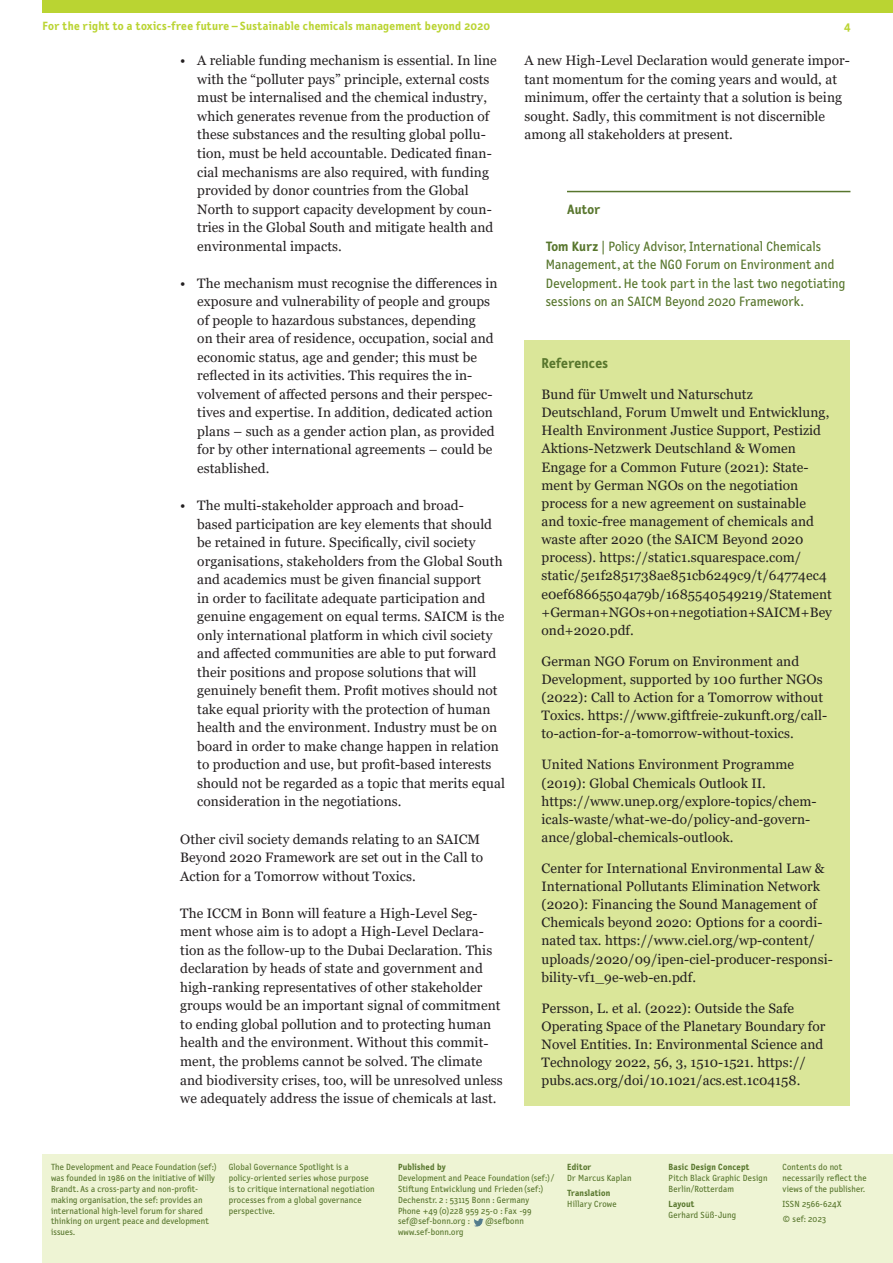
<style>
.page{position:relative;width:893px;height:1263px;background:#fff}
.page>*{position:absolute;margin:0;border:0;box-sizing:border-box;transform-origin:0 0}
.t1{font:700 14.4px "Letter Gothic Text OT";letter-spacing:.015em;color:#58762d}
.t2{font:13.65px/18.1px "Georgia";letter-spacing:.005em;color:#231f20}
.t3{font:13.65px/18.5px "Letter Gothic Text OT";letter-spacing:.01em;color:#58762d}
.t4{font:700 13.65px "Letter Gothic Text OT";letter-spacing:.01em;color:#58762d}
.t5{font:700 12px "Letter Gothic Text OT";letter-spacing:.02em;color:#bad432}
.t6{font:9px/10.9px "Letter Gothic Text OT";letter-spacing:.02em;color:#58762d}
.t7{font:700 9px "Letter Gothic Text OT";letter-spacing:.02em;color:#58762d}
.s1{font-weight:700}
</style>
<div class="page">
<div style="left:43px;top:0;width:850px;height:13px;background:#bad432"></div>
<div style="left:43px;top:1154px;width:850px;height:109px;background:#eef4d4"></div>
<svg style="left:474px;top:1218px;width:10px;height:9px"></svg>
<hr style="left:567px;top:191px;width:283px;height:1px;background:#58762d">
<div style="left:524px;top:340px;width:326px;height:765px;background:#dae699"></div>
<p class="t5" style="left:43px;top:18px;width:449px">For the right to a toxics-free future – Sustainable chemicals management beyond 2020</p>
<p class="t2" style="left:197px;top:52px;width:301px;line-height:18.6px;text-indent:-17px">• A reliable funding mechanism is essential. In line with the “polluter pays” principle, external costs must be internalised and the chemical industry, which generates revenue from the production of these substances and the resulting global pollu&shy;tion, must be held accountable. Dedicated finan&shy;cial mechanisms are also required, with funding provided by donor countries from the Global North to support capacity development by coun&shy;tries in the Global South and mitigate health and environmental impacts.</p>
<p class="t2" style="left:197px;top:274px;width:302px;line-height:18.6px;text-indent:-17px">• The mechanism must recognise the differences in exposure and vulnerability of people and groups of people to hazardous substances, depending<br>on their area of residence, occupation, social and economic status, age and gender; this must be reflected in its activities. This requires the in&shy;volvement of affected persons and their perspec&shy;tives and expertise. In addition, dedicated action plans – such as a gender action plan, as provided for by other international agreements – could be established.</p>
<p class="t2" style="left:197px;top:496px;width:309px;text-indent:-17px">• The multi-stakeholder approach and broad-<br>based participation are key elements that should be retained in future. Specifically, civil society organisations, stakeholders from the Global South and academics must be given financial support<br>in order to facilitate adequate participation and genuine engagement on equal terms. SAICM is the only international platform in which civil society and affected communities are able to put forward their positions and propose solutions that will genuinely benefit them. Profit motives should not take equal priority with the protection of human health and the environment. Industry must be on board in order to make change happen in relation to production and use, but profit-based interests should not be regarded as a topic that merits equal consideration in the negotiations.</p>
<p class="t2" style="left:180px;top:830px;width:304px">Other civil society demands relating to an SAICM<br>Beyond 2020 Framework are set out in the Call to<br>Action for a Tomorrow without Toxics.</p>
<p class="t2" style="left:180px;top:904px;width:324px;line-height:18.6px">The ICCM in Bonn will feature a High-Level Seg&shy;ment whose aim is to adopt a High-Level Declara&shy;tion as the follow-up to the Dubai Declaration. This declaration by heads of state and government and high-ranking representatives of other stakeholder groups would be an important signal of commitment to ending global pollution and to protecting human health and the environment. Without this commit&shy;ment, the problems cannot be solved. The climate and biodiversity crises, too, will be unresolved unless we adequately address the issue of chemicals at last.</p>
<p class="t5" style="left:844px;top:18px;width:8px">4</p>
<p class="t2" style="left:524px;top:52px;width:327px">A new High-Level Declaration would generate impor&shy;tant momentum for the coming years and would, at minimum, offer the certainty that a solution is being sought. Sadly, this commitment is not discernible among all stakeholders at present.</p>
<p class="t4" style="left:567px;top:201px;width:35px">Autor</p>
<p class="t3" style="left:546px;top:237px;width:301px"><span class="s1">Tom Kurz</span> | Policy Advisor, International Chemicals Management, at the NGO Forum on Environment and Development. He took part in the last two negotiating sessions on an SAICM Beyond 2020 Framework.</p>
<p class="t1" style="left:541px;top:354px;width:68px">References</p>
<p class="t2" style="left:541px;top:385px;width:292px">Bund für Umwelt und Naturschutz Deutschland, Forum Umwelt und Entwicklung, Health Environment Justice Support, Pestizid Aktions-Netzwerk Deutschland &amp; Women Engage for a Common Future (2021): State&shy;ment by German NGOs on the negotiation process for a new agreement on sustainable and toxic-free management of chemicals and waste after 2020 (the SAICM Beyond 2020 process). https://static1.squarespace.com/ static/5e1f2851738ae851cb6249c9/t/64774ec4 e0ef68665504a79b/1685540549219/Statement +German+NGOs+on+negotiation+SAICM+Bey ond+2020.pdf.</p>
<p class="t2" style="left:541px;top:652px;width:287px">German NGO Forum on Environment and Development, supported by 100 further NGOs (2022): Call to Action for a Tomorrow without Toxics. https://www.giftfreie-zukunft.org/call&shy;to-action-for-a-tomorrow-without-toxics.</p>
<p class="t2" style="left:541px;top:756px;width:277px">United Nations Environment Programme (2019): Global Chemicals Outlook II. https://www.unep.org/explore-topics/chem&shy;icals-waste/what-we-do/policy-and-govern&shy;ance/global-chemicals-outlook.</p>
<p class="t2" style="left:541px;top:859px;width:293px">Center for International Environmental Law &amp; International Pollutants Elimination Network (2020): Financing the Sound Management of Chemicals beyond 2020: Options for a coordi&shy;nated tax. https://www.ciel.org/wp-content/ uploads/2020/09/ipen-ciel-producer-responsi&shy;bility-vf1_9e-web-en.pdf.</p>
<p class="t2" style="left:541px;top:999px;width:285px">Persson, L. et al. (2022): Outside the Safe Operating Space of the Planetary Boundary for Novel Entities. In: Environmental Science and Technology 2022, 56, 3, 1510-1521. https:// pubs.acs.org/doi/10.1021/acs.est.1c04158.</p>
<p class="t6" style="left:51px;top:1161px;width:168px">The Development and Peace Foundation (sef:) was founded in 1986 on the initiative of Willy Brandt. As a cross-party and non-profit&shy;making organisation, the sef: provides an international high-level forum for shared thinking on urgent peace and development issues.</p>
<p class="t6" style="left:229px;top:1161px;width:147px">Global Governance Spotlight is a policy-oriented series whose purpose is to critique international negotiation processes from a global governance perspective.</p>
<p class="t7" style="left:398px;top:1161px;width:49px">Published by</p>
<p class="t6" style="left:398px;top:1172px;width:158px">Development and Peace Foundation (sef:)/ Stiftung Entwicklung und Frieden (sef:)<br>Dechenstr. 2 : 53115 Bonn : Germany<br>Phone +49 (0)228 959 25-0 : Fax -99 sef@sef-bonn.org :</p>
<p class="t6" style="left:485px;top:1216px;width:40px">@sefbonn</p>
<p class="t6" style="left:398px;top:1227px;width:67px">www.sef-bonn.org</p>
<p class="t7" style="left:567px;top:1161px;width:26px">Editor</p>
<p class="t6" style="left:567px;top:1172px;width:66px">Dr Marcus Kaplan</p>
<p class="t7" style="left:567px;top:1187px;width:45px">Translation</p>
<p class="t6" style="left:567px;top:1198px;width:51px">Hillary Crowe</p>
<p class="t7" style="left:668px;top:1161px;width:82px">Basic Design Concept</p>
<p class="t6" style="left:668px;top:1172px;width:101px">Pitch Black Graphic Design<br>Berlin/Rotterdam</p>
<p class="t7" style="left:668px;top:1198px;width:28px">Layout</p>
<p class="t6" style="left:668px;top:1209px;width:69px">Gerhard Süß-Jung</p>
<p class="t6" style="left:782px;top:1161px;width:86px">Contents do not necessarily reflect the views of the publisher.</p>
<p class="t6" style="left:782px;top:1196px;width:61px;line-height:15.1px">ISSN 2566-624X © sef: 2023</p>
</div>
